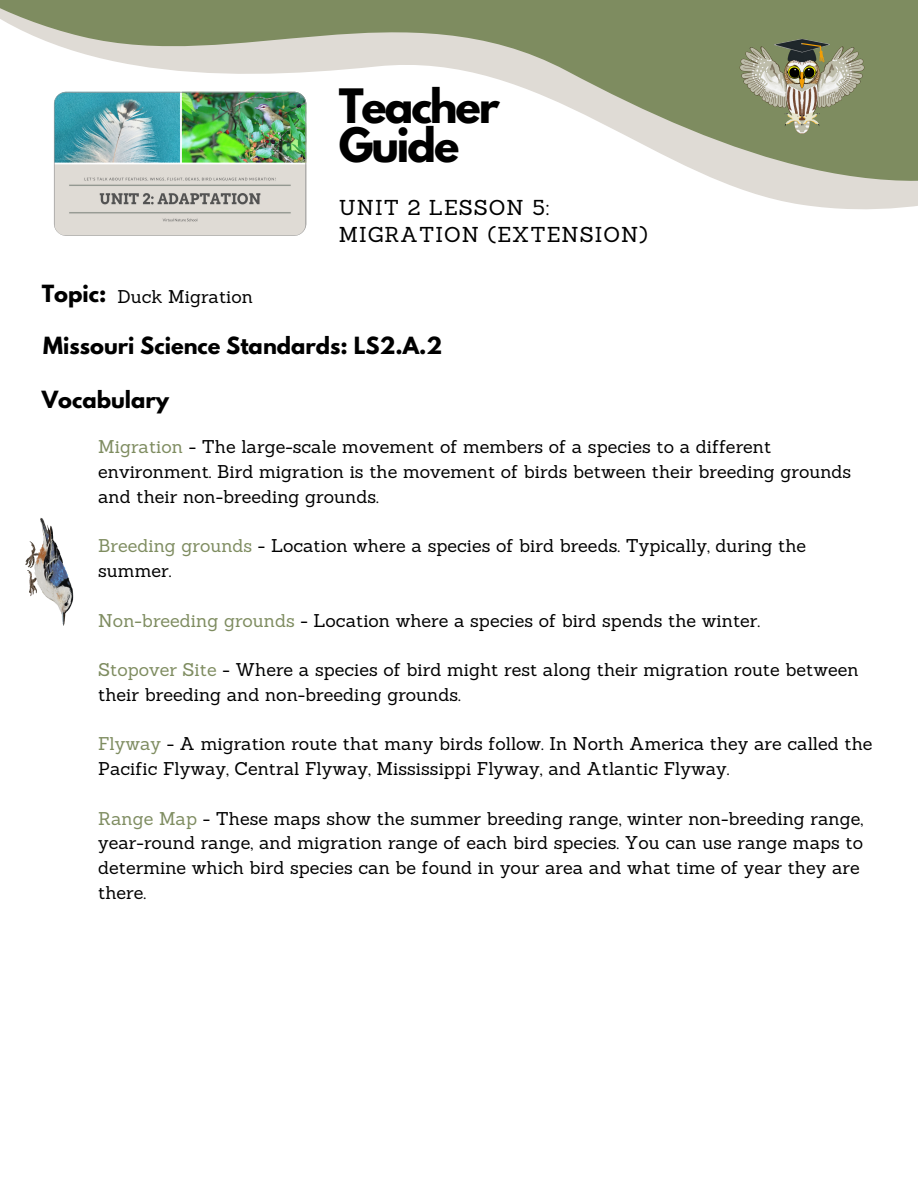
<style>
.page{position:relative;width:918px;height:1188px;background:#fff}
.page>*{position:absolute;margin:0;border:0;box-sizing:border-box;transform-origin:0 0}
.t1{font:700 42px "League Spartan";letter-spacing:-.05em;color:#000}
.t2{font:700 21px "League Spartan";color:#000}
.t3{font:21px "Sanchez";letter-spacing:.05em;color:#000}
.t4{font:18px/24.8px "Sanchez";color:#000}
.s1{color:#7e8c60}
</style>
<div class="page">
<svg style="left:0;top:0;width:918px;height:236px"></svg>
<img style="left:715px;top:25px;width:174px;height:174px">
<img style="left:54px;top:92px;width:252px;height:144px;border-radius:12px">
<img style="left:25px;top:518px;width:49px;height:108px">
<p class="t1" style="left:339px;top:85px;width:163px">Teacher</p>
<p class="t1" style="left:339px;top:124px;width:122px">Guide</p>
<p class="t3" style="left:339px;top:194px;width:212px">UNIT 2 LESSON 5:</p>
<p class="t3" style="left:339px;top:221px;width:311px">MIGRATION (EXTENSION)</p>
<p class="t2" style="left:42px;top:283px;width:66px">Topic:</p>
<p class="t4" style="left:118px;top:284px;width:137px">Duck Migration</p>
<p class="t2" style="left:43px;top:335px;width:401px">Missouri Science Standards: LS2.A.2</p>
<p class="t2" style="left:42px;top:389px;width:129px">Vocabulary</p>
<p class="t4" style="left:98px;top:434px;width:755px"><span class="s1">Migration</span> - The large-scale movement of members of a species to a different environment. Bird migration is the movement of birds between their breeding grounds and their non-breeding grounds.</p>
<p class="t4" style="left:98px;top:533px;width:710px"><span class="s1">Breeding grounds</span> - Location where a species of bird breeds. Typically, during the summer.</p>
<p class="t4" style="left:98px;top:608px;width:664px"><span class="s1">Non-breeding grounds</span> - Location where a species of bird spends the winter.</p>
<p class="t4" style="left:98px;top:657px;width:762px"><span class="s1">Stopover Site</span> - Where a species of bird might rest along their migration route between their breeding and non-breeding grounds.</p>
<p class="t4" style="left:98px;top:731px;width:776px"><span class="s1">Flyway</span> - A migration route that many birds follow. In North America they are called the<br>Pacific Flyway, Central Flyway, Mississippi Flyway, and Atlantic Flyway.</p>
<p class="t4" style="left:98px;top:806px;width:767px"><span class="s1">Range Map</span> - These maps show the summer breeding range, winter non-breeding range, year-round range, and migration range of each bird species. You can use range maps to determine which bird species can be found in your area and what time of year they are there.</p>
</div>
